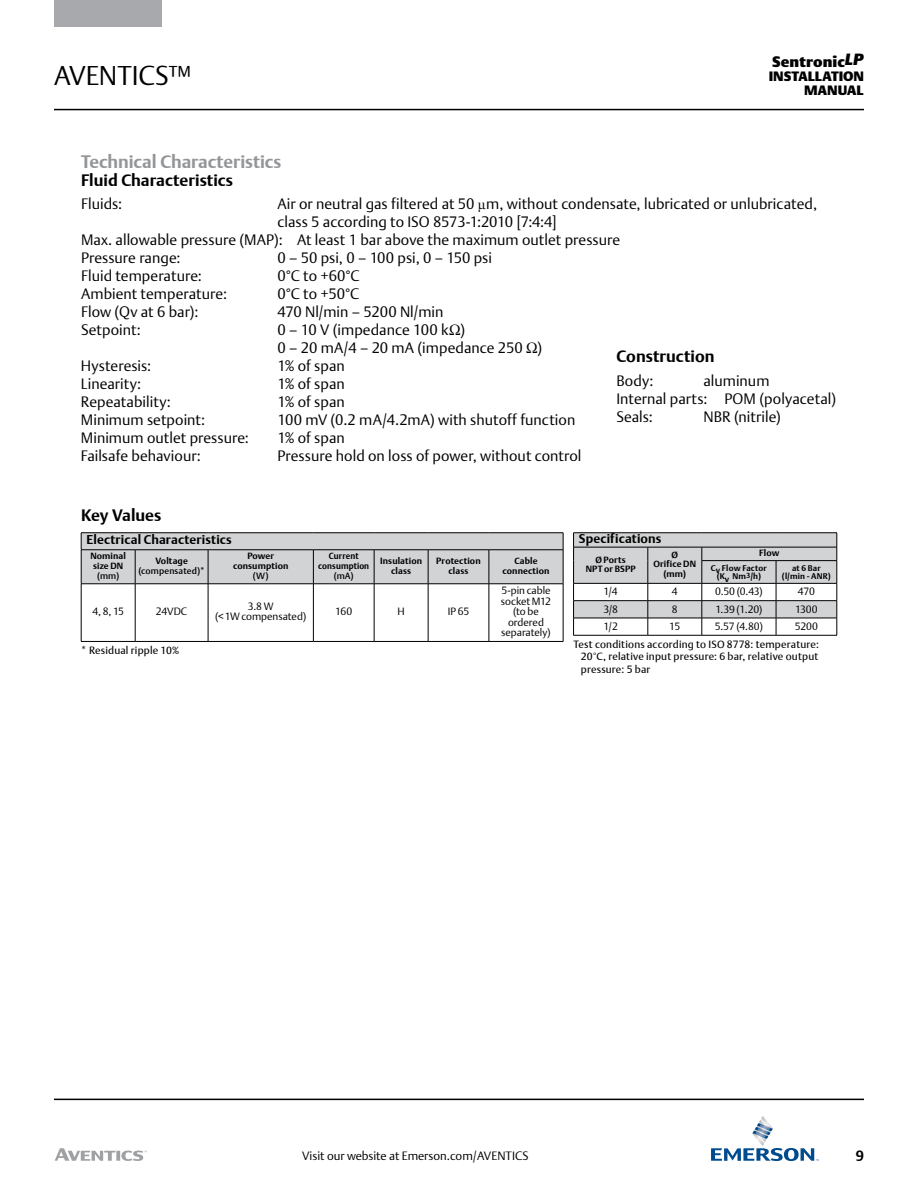
<style>
.page{position:relative;width:918px;height:1188px;background:#fff}
.page>*{position:absolute;margin:0;border:0;box-sizing:border-box;transform-origin:0 0}
.t1{font:300 27px "DTL Argo T";letter-spacing:-.005em;color:#000}
.t2{font:700 18px "DTL Argo T";letter-spacing:-.005em;color:#939598}
.t3{font:700 16.5px "DTL Argo T";color:#000}
.t4{font:300 15px/18px "DTL Argo T";color:#000}
.t5{font:800 15px "DTL Argo T";color:#000}
.t6{font:700 15px "DTL Argo T";color:#000;scale:.95 1}
.t7{font:800 13.5px/13.5px "DTL Argo T";letter-spacing:-.015em;color:#000;text-align:right}
.t8{font:700 12.75px "DTL Argo T";letter-spacing:.01em;color:#000}
.t9{font:300 12px "DTL Argo T";color:#000}
.t10{font:300 10.5px/10.5px "DTL Argo T";letter-spacing:-.005em;color:#000;text-align:center}
.t11{font:10.5px/12.8px "DTL Argo T";letter-spacing:.02em;color:#000;text-align:justify}
.t12{font:700 9px/9.8px "DTL Argo T";letter-spacing:.015em;color:#000;text-align:center}
.t13{font:500 9px/9.8px "DTL Argo T";letter-spacing:.01em;color:#000;text-align:center}
.t14{font:700 9px/9.8px "DTL Argo T";letter-spacing:.015em;color:#000;text-align:center;scale:.92 1}
.t15{font:700 8.25px/8.2px "DTL Argo T";letter-spacing:.025em;color:#000;text-align:center}
.s1{font-weight:700}
</style>
<div class="page">
<hr style="left:54px;top:109px;width:810px;height:1px;background:#000">
<svg style="left:711px;top:1116px;width:108px;height:45px"></svg>
<hr style="left:54px;top:1099px;width:810px;height:1px;background:#000">
<div style="left:54px;top:0;width:108px;height:27px;background:#a7a9ac"></div>
<svg style="left:55px;top:1148px;width:92px;height:13px"></svg>
<hr style="left:573px;top:532px;width:75px;height:1px;background:#000">
<hr style="left:648px;top:532px;width:54px;height:1px;background:#000">
<hr style="left:702px;top:532px;width:74px;height:1px;background:#000">
<hr style="left:776px;top:532px;width:61px;height:1px;background:#000">
<hr style="left:573px;top:635px;width:75px;height:1px;background:#000">
<hr style="left:648px;top:635px;width:54px;height:1px;background:#000">
<hr style="left:702px;top:635px;width:74px;height:1px;background:#000">
<hr style="left:776px;top:635px;width:61px;height:1px;background:#000">
<svg style="left:573px;top:533px;width:265px;height:102px"></svg>
<hr style="left:573px;top:583px;width:75px;height:1px;background:#000">
<hr style="left:648px;top:583px;width:54px;height:1px;background:#000">
<hr style="left:702px;top:583px;width:74px;height:1px;background:#000">
<hr style="left:776px;top:583px;width:61px;height:1px;background:#000">
<hr style="left:81px;top:641px;width:54px;height:1px;background:#000">
<hr style="left:135px;top:641px;width:73px;height:1px;background:#000">
<hr style="left:208px;top:641px;width:105px;height:1px;background:#000">
<hr style="left:313px;top:641px;width:61px;height:1px;background:#000">
<hr style="left:374px;top:641px;width:54px;height:1px;background:#000">
<hr style="left:428px;top:641px;width:61px;height:1px;background:#000">
<hr style="left:489px;top:641px;width:74px;height:1px;background:#000">
<hr style="left:81px;top:532px;width:54px;height:1px;background:#000">
<hr style="left:135px;top:532px;width:73px;height:1px;background:#000">
<hr style="left:208px;top:532px;width:105px;height:1px;background:#000">
<hr style="left:313px;top:532px;width:61px;height:1px;background:#000">
<hr style="left:374px;top:532px;width:54px;height:1px;background:#000">
<hr style="left:428px;top:532px;width:61px;height:1px;background:#000">
<hr style="left:489px;top:532px;width:74px;height:1px;background:#000">
<svg style="left:81px;top:533px;width:483px;height:108px"></svg>
<hr style="left:81px;top:550px;width:54px;height:1px;background:#000">
<hr style="left:81px;top:550px;width:1px;height:34px;background:#000">
<hr style="left:135px;top:550px;width:73px;height:1px;background:#000">
<hr style="left:208px;top:550px;width:105px;height:1px;background:#000">
<hr style="left:313px;top:550px;width:61px;height:1px;background:#000">
<hr style="left:374px;top:550px;width:54px;height:1px;background:#000">
<hr style="left:428px;top:550px;width:61px;height:1px;background:#000">
<hr style="left:489px;top:550px;width:74px;height:1px;background:#000">
<hr style="left:563px;top:550px;width:1px;height:34px;background:#000">
<hr style="left:81px;top:584px;width:54px;height:1px;background:#000">
<hr style="left:135px;top:584px;width:73px;height:1px;background:#000">
<hr style="left:208px;top:584px;width:105px;height:1px;background:#000">
<hr style="left:313px;top:584px;width:61px;height:1px;background:#000">
<hr style="left:374px;top:584px;width:54px;height:1px;background:#000">
<hr style="left:428px;top:584px;width:61px;height:1px;background:#000">
<hr style="left:489px;top:584px;width:74px;height:1px;background:#000">
<h1 class="t1" style="left:54px;top:59px;width:139px">AVENTICS™</h1>
<p class="t2" style="left:81px;top:151px;width:202px">Technical Characteristics</p>
<p class="t5" style="left:772px;top:52px;width:93px">Sentronic<sup>LP</sup></p>
<p class="t7" style="left:769px;top:69px;width:97px">INSTALLATION<br>MANUAL</p>
<p class="t3" style="left:81px;top:170px;width:154px">Fluid Characteristics</p>
<p class="t4" style="left:81px;top:195px;width:43px">Fluids:</p>
<p class="t4" style="left:278px;top:195px;width:541px">Air or neutral gas filtered at 50 µm, without condensate, lubricated or unlubricated,</p>
<p class="t4" style="left:278px;top:213px;width:281px">class 5 according to ISO 8573-1:2010 [7:4:4]</p>
<p class="t4" style="left:81px;top:231px;width:541px">Max. allowable pressure (MAP): At least 1 bar above the maximum outlet pressure</p>
<p class="t4" style="left:81px;top:249px;width:101px">Pressure range:</p>
<p class="t4" style="left:278px;top:249px;width:216px">0 – 50 psi, 0 – 100 psi, 0 – 150 psi</p>
<p class="t4" style="left:81px;top:267px;width:122px">Fluid temperature:</p>
<p class="t4" style="left:278px;top:267px;width:84px">0°C to +60°C</p>
<p class="t4" style="left:81px;top:285px;width:148px">Ambient temperature:</p>
<p class="t4" style="left:278px;top:285px;width:83px">0°C to +50°C</p>
<p class="t4" style="left:81px;top:303px;width:119px">Flow (Qv at 6 bar):</p>
<p class="t4" style="left:278px;top:303px;width:167px">470 Nl/min – 5200 Nl/min</p>
<p class="t4" style="left:81px;top:321px;width:61px">Setpoint:</p>
<p class="t4" style="left:278px;top:321px;width:266px">0 – 10 V (impedance 100 kΩ)<br>0 – 20 mA/4 – 20 mA (impedance 250 Ω)</p>
<p class="t4" style="left:81px;top:357px;width:72px">Hysteresis:</p>
<p class="t4" style="left:277px;top:357px;width:69px">1% of span</p>
<p class="t4" style="left:81px;top:375px;width:62px">Linearity:</p>
<p class="t4" style="left:277px;top:375px;width:69px">1% of span</p>
<p class="t4" style="left:81px;top:393px;width:91px">Repeatability:</p>
<p class="t4" style="left:277px;top:393px;width:69px">1% of span</p>
<p class="t4" style="left:81px;top:411px;width:126px">Minimum setpoint:</p>
<p class="t4" style="left:277px;top:411px;width:299px">100 mV (0.2 mA/4.2mA) with shutoff function</p>
<p class="t4" style="left:81px;top:429px;width:170px">Minimum outlet pressure:</p>
<p class="t4" style="left:277px;top:429px;width:69px">1% of span</p>
<p class="t4" style="left:81px;top:447px;width:121px">Failsafe behaviour:</p>
<p class="t4" style="left:277px;top:447px;width:306px">Pressure hold on loss of power, without control</p>
<p class="t3" style="left:616px;top:346px;width:100px">Construction</p>
<p class="t4" style="left:616px;top:372px;width:39px">Body:</p>
<p class="t4" style="left:616px;top:372px;width:221px;text-indent:87px">aluminum<br>Internal parts: POM (polyacetal)<br>Seals:</p>
<p class="t4" style="left:703px;top:408px;width:79px">NBR (nitrile)</p>
<p class="t3" style="left:81px;top:505px;width:82px">Key Values</p>
<p class="t8" style="left:87px;top:532px;width:147px">Electrical Characteristics</p>
<p class="t12" style="left:90px;top:551px;width:37px">Nominal size DN</p>
<p class="t13" style="left:97px;top:571px;width:24px">(mm)</p>
<p class="t13" style="left:138px;top:556px;width:68px"><span class="s1">Voltage </span>(compensated)<span class="s1">*</span></p>
<p class="t12" style="left:233px;top:551px;width:57px">Power consumption</p>
<p class="t13" style="left:253px;top:571px;width:17px">(W)</p>
<p class="t14" style="left:318px;top:551px;width:57px">Current consumption</p>
<p class="t13" style="left:334px;top:571px;width:21px">(mA)</p>
<p class="t12" style="left:380px;top:556px;width:43px">Insulation class</p>
<p class="t12" style="left:436px;top:556px;width:46px">Protection class</p>
<p class="t12" style="left:502px;top:556px;width:49px">Cable connection</p>
<p class="t10" style="left:92px;top:606px;width:33px">4, 8, 15</p>
<p class="t10" style="left:156px;top:606px;width:33px">24VDC</p>
<p class="t10" style="left:215px;top:601px;width:93px">3.8 W (&lt;1Wcompensated)</p>
<p class="t10" style="left:335px;top:606px;width:18px">160</p>
<p class="t10" style="left:398px;top:606px;width:9px">H</p>
<p class="t10" style="left:448px;top:606px;width:23px">IP 65</p>
<p class="t11" style="left:81px;top:644px;width:100px">* Residual ripple 10%</p>
<p class="t10" style="left:501px;top:585px;width:52px">5-pin cable socket M12 (to be ordered separately)</p>
<p class="t8" style="left:579px;top:531px;width:84px">Specifications</p>
<p class="t12" style="left:586px;top:554px;width:51px">Ø Ports<br>NPT or BSPP</p>
<p class="t12" style="left:654px;top:550px;width:44px">Ø<br>Orifice DN (mm)</p>
<p class="t12" style="left:759px;top:548px;width:22px">Flow</p>
<p class="t15" style="left:711px;top:564px;width:58px">Cv Flow Factor (Kv Nm<sup>3</sup>/h)</p>
<p class="t15" style="left:782px;top:564px;width:50px">at 6 Bar (l/min - ANR)</p>
<p class="t10" style="left:604px;top:586px;width:16px">1/4</p>
<p class="t10" style="left:672px;top:586px;width:7px">4</p>
<p class="t10" style="left:715px;top:586px;width:49px">0.50 (0.43)</p>
<p class="t10" style="left:798px;top:586px;width:18px">470</p>
<p class="t10" style="left:603px;top:604px;width:16px">3/8</p>
<p class="t10" style="left:672px;top:604px;width:7px">8</p>
<p class="t10" style="left:715px;top:604px;width:49px">1.39 (1.20)</p>
<p class="t10" style="left:795px;top:604px;width:24px">1300</p>
<p class="t10" style="left:604px;top:621px;width:16px">1/2</p>
<p class="t10" style="left:669px;top:621px;width:12px">15</p>
<p class="t10" style="left:715px;top:621px;width:50px">5.57 (4.80)</p>
<p class="t10" style="left:795px;top:621px;width:25px">5200</p>
<p class="t11" style="left:581px;top:637px;width:240px;text-indent:-7px">Test conditions according to ISO 8778: temperature:<br>20°C, relative input pressure: 6 bar, relative output pressure: 5 bar</p>
<p class="t9" style="left:302px;top:1148px;width:228px">Visit our website at Emerson.com/AVENTICS</p>
<p class="t6" style="left:856px;top:1147px;width:10px">9</p>
</div>
